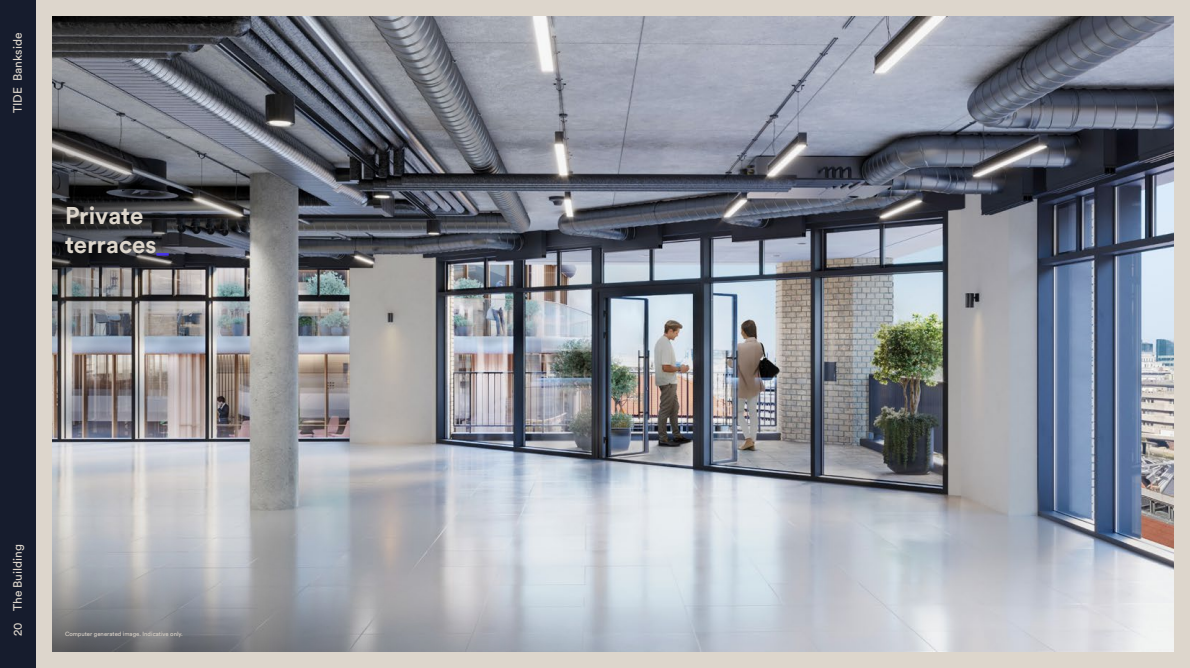
<style>
.page{position:relative;width:1190px;height:668px;background:#fff}
.page>*{position:absolute;margin:0;border:0;box-sizing:border-box;transform-origin:0 0}
.t1{font:700 24px/28.8px "Circular Std";color:#ddd6cc}
.t2{font:12px "Circular Std";color:#ddd6cc}
.t3{font:6px "Circular Std";color:#ddd6cc}
.s1{color:#4733ea}
</style>
<div class="page">
<div style="left:36px;top:0;width:1154px;height:668px;background:#ddd6cc"></div>
<img style="left:52px;top:16px;width:1122px;height:636px">
<svg style="left:52px;top:474px;width:686px;height:178px;background:#b8bdc3"></svg>
<img style="left:52px;top:38px;width:243px;height:380px">
<div style="left:0;top:0;width:36px;height:668px;background:#161c2d"></div>
<div style="left:48px;top:189px;width:138px;height:85px;background:#000;opacity:.2"></div>
<div style="left:49px;top:614px;width:148px;height:40px;background:#000;opacity:.1"></div>
<h2 class="t2" style="left:10px;top:113px;width:82px;rotate:-90deg">TIDE Bankside</h2>
<h1 class="t1" style="left:65px;top:201px;width:106px">Private terraces<span class="s1">_</span></h1>
<h2 class="t2" style="left:10px;top:611px;width:68px;rotate:-90deg">The Building</h2>
<h2 class="t2" style="left:10px;top:636px;width:15px;rotate:-90deg">20</h2>
<p class="t3" style="left:65px;top:630px;width:119px">Computer generated image. Indicative only.</p>
</div>
